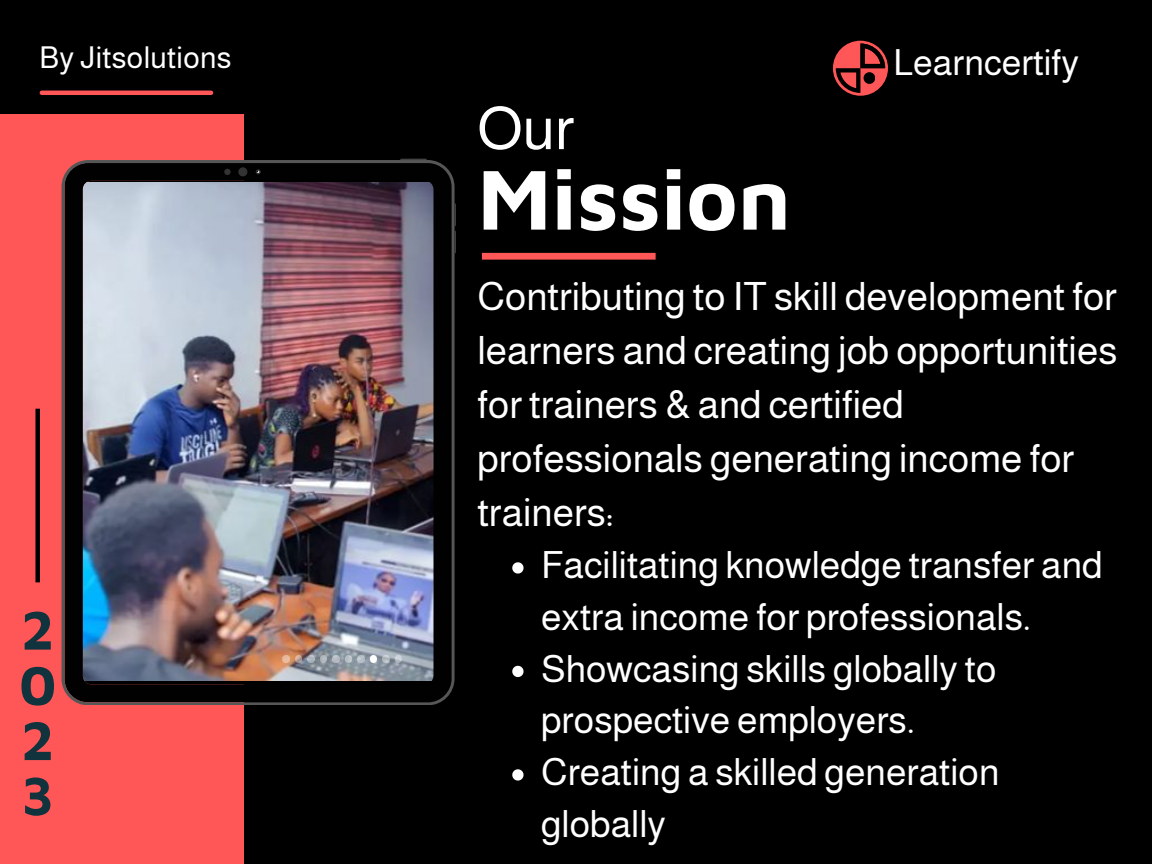
<style>
.page{position:relative;width:1152px;height:864px;background:#000}
.page>*{position:absolute;margin:0;border:0;box-sizing:border-box;transform-origin:0 0}
.t1{font:700 87.6px "Maven Pro";color:#fff}
.t2{font:59.25px "Almarai";color:#fff}
.t3{font:700 55.95px/55.2px "Maven Pro";color:#11333d;text-align:justify}
.t4{font:39px/54px "Almarai";color:#fff}
.t5{font:37.5px/51.8px "Almarai";color:#fff}
.t6{font:36px "Almarai";color:#fff}
.t7{font:30.15px "Almarai";letter-spacing:.01em;color:#fff}
</style>
<div class="page">
<div style="left:0;top:114px;width:243px;height:750px;background:#ff5757"></div>
<svg style="left:62px;top:160px;width:393px;height:545px"></svg>
<img style="left:83px;top:181px;width:350px;height:503px;border-radius:8px">
<div style="left:224px;top:169px;width:7px;height:6px;background:#333;border-radius:50%"></div>
<div style="left:238px;top:167px;width:9px;height:9px;background:#333;border-radius:50%"></div>
<svg style="left:256px;top:169px;width:5px;height:5px"></svg>
<svg style="left:455px;top:203px;width:1px;height:51px"></svg>
<svg style="left:400px;top:159px;width:27px;height:1px"></svg>
<div style="left:482px;top:253px;width:174px;height:7px;background:#ff5757"></div>
<div style="left:35px;top:409px;width:5px;height:173px;background:#000"></div>
<hr style="left:42px;top:91px;width:169px;height:4px;background:#ff5757">
<svg style="left:833px;top:41px;width:55px;height:55px"></svg>
<svg style="left:836px;top:44px;width:49px;height:49px"></svg>
<div style="left:864px;top:72px;width:11px;height:12px;background:#000;border-radius:50%"></div>
<svg style="left:512px;top:562px;width:12px;height:12px"></svg>
<svg style="left:512px;top:666px;width:12px;height:11px"></svg>
<svg style="left:512px;top:769px;width:12px;height:12px"></svg>
<p class="t7" style="left:40px;top:41px;width:194px">By Jitsolutions</p>
<p class="t6" style="left:894px;top:42px;width:187px">Learncertify</p>
<p class="t3" style="left:19px;top:601px;width:39px">2<br>0<br>2<br>3</p>
<p class="t2" style="left:477px;top:96px;width:98px">Our</p>
<p class="t1" style="left:477px;top:145px;width:315px">Mission</p>
<p class="t4" style="left:477px;top:270px;width:642px">Contributing to IT skill development for learners and creating job opportunities for trainers &amp; and certified professionals generating income for trainers:</p>
<p class="t5" style="left:541px;top:539px;width:563px">Facilitating knowledge transfer and extra income for professionals.</p>
<p class="t5" style="left:541px;top:643px;width:457px">Showcasing skills globally to prospective employers.</p>
<p class="t5" style="left:541px;top:746px;width:460px">Creating a skilled generation globally</p>
</div>
